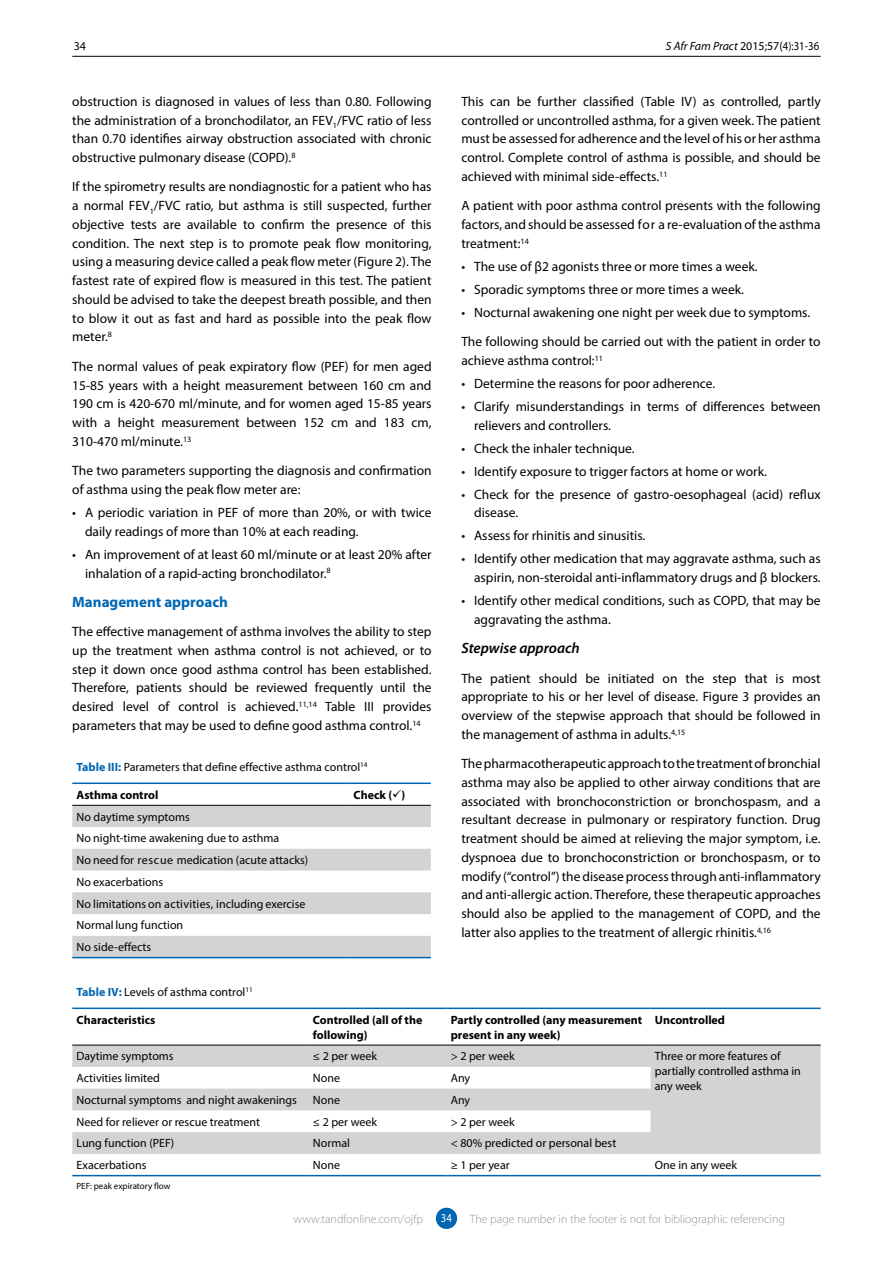
<style>
.page{position:relative;width:893px;height:1263px;background:#fff}
.page>*{position:absolute;margin:0;border:0;box-sizing:border-box;transform-origin:0 0}
.t1{font:700 15px "Myriad Pro";color:#0066b3}
.t2{font:italic 600 15px "Myriad Pro";color:#000}
.t3{font:13.5px/18.8px "Myriad Pro";color:#000;text-align:justify}
.t4{font:12px/21.8px "Myriad Pro";color:#000}
.t5{font:700 12px/15px "Myriad Pro";color:#000}
.t6{font:300 12px "Myriad Pro";color:#939598}
.t7{font:12px "Myriad Pro";color:#fff;scale:.9 1}
.t8{font:9px "Myriad Pro";color:#000}
.s1{font-style:italic}
.s2{font-weight:700;color:#0066b3}
</style>
<div class="page">
<hr style="left:72px;top:56px;width:749px;height:1px;background:#000">
<div style="left:436px;top:1208px;width:21px;height:21px;background:#0066b3;border-radius:50%"></div>
<svg style="left:72px;top:1046px;width:749px;height:108px;fill:#d1d3d4"></svg>
<hr style="left:72px;top:1007px;width:237px;height:2px;background:#0066b3">
<hr style="left:309px;top:1007px;width:137px;height:2px;background:#0066b3">
<hr style="left:446px;top:1007px;width:205px;height:2px;background:#0066b3">
<hr style="left:651px;top:1007px;width:170px;height:2px;background:#0066b3">
<hr style="left:72px;top:1175px;width:237px;height:1px;background:#0066b3">
<hr style="left:309px;top:1175px;width:137px;height:1px;background:#0066b3">
<hr style="left:446px;top:1175px;width:205px;height:1px;background:#0066b3">
<hr style="left:651px;top:1175px;width:170px;height:1px;background:#0066b3">
<hr style="left:72px;top:1045px;width:237px;height:1px;background:#000">
<hr style="left:309px;top:1045px;width:137px;height:1px;background:#000">
<hr style="left:446px;top:1045px;width:205px;height:1px;background:#000">
<hr style="left:651px;top:1045px;width:170px;height:1px;background:#000">
<svg style="left:72px;top:806px;width:359px;height:151px;fill:#d1d3d4"></svg>
<hr style="left:72px;top:782px;width:277px;height:2px;background:#0066b3">
<hr style="left:349px;top:782px;width:82px;height:2px;background:#0066b3">
<hr style="left:72px;top:957px;width:277px;height:1px;background:#0066b3">
<hr style="left:349px;top:957px;width:82px;height:1px;background:#0066b3">
<hr style="left:72px;top:805px;width:277px;height:1px;background:#000">
<hr style="left:349px;top:805px;width:82px;height:1px;background:#000">
<p class="t4" style="left:74px;top:35px;width:14px">34</p>
<p class="t4" style="left:666px;top:35px;width:155px"><span class="s1">S Afr Fam Pract</span> 2015;57(4):31-36</p>
<p class="t3" style="left:72px;top:92px;width:361px">obstruction is diagnosed in values of less than 0.80. Following the administration of a bronchodilator, an FEV<sub>1</sub>/FVC ratio of less than 0.70 identifies airway obstruction associated with chronic obstructive pulmonary disease (COPD).<sup>8</sup></p>
<p class="t3" style="left:72px;top:177px;width:361px">If the spirometry results are nondiagnostic for a patient who has a normal FEV<sub>1</sub>/FVC ratio, but asthma is still suspected, further objective tests are available to confirm the presence of this condition. The next step is to promote peak flow monitoring, using a measuring device called a peak flow meter (Figure 2). The fastest rate of expired flow is measured in this test. The patient should be advised to take the deepest breath possible, and then to blow it out as fast and hard as possible into the peak flow meter.<sup>8</sup></p>
<p class="t3" style="left:72px;top:357px;width:361px">The normal values of peak expiratory flow (PEF) for men aged 15-85 years with a height measurement between 160 cm and 190 cm is 420-670 ml/minute, and for women aged 15-85 years with a height measurement between 152 cm and 183 cm, 310-470 ml/minute.<sup>13</sup></p>
<p class="t3" style="left:72px;top:461px;width:361px">The two parameters supporting the diagnosis and confirmation of asthma using the peak flow meter are:</p>
<p class="t3" style="left:85px;top:503px;width:348px;text-indent:-13px">• A periodic variation in PEF of more than 20%, or with twice daily readings of more than 10% at each reading.</p>
<p class="t3" style="left:85px;top:545px;width:348px;text-indent:-13px">• An improvement of at least 60 ml/minute or at least 20% after inhalation of a rapid-acting bronchodilator.<sup>8</sup></p>
<p class="t1" style="left:72px;top:593px;width:157px">Management approach</p>
<p class="t3" style="left:72px;top:622px;width:361px">The effective management of asthma involves the ability to step up the treatment when asthma control is not achieved, or to step it down once good asthma control has been established.<br>Therefore, patients should be reviewed frequently until the desired level of control is achieved.<sup>11,14</sup> Table III provides parameters that may be used to define good asthma control.<sup>14</sup></p>
<p class="t4" style="left:77px;top:755px;width:293px"><span class="s2">Table III:</span> Parameters that define effective asthma control<sup>14</sup></p>
<p class="t5" style="left:77px;top:787px;width:83px">Asthma control</p>
<p class="t5" style="left:354px;top:787px;width:53px">Check (✓)</p>
<p class="t4" style="left:77px;top:805px;width:233px">No daytime symptoms<br>No night-time awakening due to asthma<br>No need for rescue medication (acute attacks)<br>No exacerbations<br>No limitations on activities, including exercise<br>Normal lung function<br>No side-effects</p>
<p class="t3" style="left:461px;top:92px;width:361px">This can be further classified (Table IV) as controlled, partly controlled or uncontrolled asthma, for a given week. The patient must be assessed for adherence and the level of his or her asthma control. Complete control of asthma is possible, and should be achieved with minimal side-effects.<sup>11</sup></p>
<p class="t3" style="left:461px;top:196px;width:361px">A patient with poor asthma control presents with the following factors, and should be assessed for a re-evaluation of the asthma treatment:<sup>14</sup></p>
<p class="t3" style="left:461px;top:257px;width:298px">• The use of β2 agonists three or more times a week.</p>
<p class="t3" style="left:461px;top:280px;width:284px">• Sporadic symptoms three or more times a week.</p>
<p class="t3" style="left:461px;top:297px;width:361px;line-height:29.4px">• Nocturnal awakening one night per week due to symptoms.<br>The following should be carried out with the patient in order to</p>
<p class="t3" style="left:461px;top:351px;width:143px">achieve asthma control:<sup>11</sup></p>
<p class="t3" style="left:461px;top:374px;width:255px">• Determine the reasons for poor adherence.</p>
<p class="t3" style="left:474px;top:397px;width:348px;text-indent:-13px">• Clarify misunderstandings in terms of differences between relievers and controllers.</p>
<p class="t3" style="left:461px;top:438px;width:175px">• Check the inhaler technique.</p>
<p class="t3" style="left:461px;top:461px;width:307px">• Identify exposure to trigger factors at home or work.</p>
<p class="t3" style="left:474px;top:484px;width:348px;text-indent:-13px">• Check for the presence of gastro-oesophageal (acid) reflux disease.</p>
<p class="t3" style="left:461px;top:526px;width:186px">• Assess for rhinitis and sinusitis.</p>
<p class="t3" style="left:461px;top:549px;width:361px;text-align:right">• Identify other medication that may aggravate asthma, such as aspirin, non-steroidal anti-inflammatory drugs and β blockers.</p>
<p class="t3" style="left:474px;top:591px;width:348px;text-indent:-13px">• Identify other medical conditions, such as COPD, that may be aggravating the asthma.</p>
<p class="t2" style="left:461px;top:640px;width:120px">Stepwise approach</p>
<p class="t3" style="left:461px;top:668px;width:361px">The patient should be initiated on the step that is most appropriate to his or her level of disease. Figure 3 provides an overview of the stepwise approach that should be followed in the management of asthma in adults.<sup>4,15</sup></p>
<p class="t3" style="left:461px;top:754px;width:361px">The pharmacotherapeutic approach to the treatment of bronchial asthma may also be applied to other airway conditions that are associated with bronchoconstriction or bronchospasm, and a resultant decrease in pulmonary or respiratory function. Drug treatment should be aimed at relieving the major symptom, i.e. dyspnoea due to bronchoconstriction or bronchospasm, or to modify (“control”) the disease process through anti-inflammatory and anti-allergic action. Therefore, these therapeutic approaches should also be applied to the management of COPD, and the latter also applies to the treatment of allergic rhinitis.<sup>4,16</sup></p>
<p class="t4" style="left:77px;top:980px;width:178px"><span class="s2">Table IV:</span> Levels of asthma control<sup>11</sup></p>
<p class="t5" style="left:77px;top:1012px;width:80px">Characteristics</p>
<p class="t5" style="left:313px;top:1012px;width:111px">Controlled (all of the following)</p>
<p class="t5" style="left:451px;top:1012px;width:193px">Partly controlled (any measurement present in any week)</p>
<p class="t5" style="left:655px;top:1012px;width:72px">Uncontrolled</p>
<p class="t4" style="left:77px;top:1045px;width:99px">Daytime symptoms</p>
<p class="t4" style="left:313px;top:1045px;width:66px">≤ 2 per week</p>
<p class="t4" style="left:451px;top:1045px;width:66px">&gt; 2 per week</p>
<p class="t4" style="left:655px;top:1049px;width:148px;line-height:15px">Three or more features of partially controlled asthma in any week</p>
<p class="t4" style="left:77px;top:1067px;width:85px">Activities limited</p>
<p class="t4" style="left:313px;top:1067px;width:29px">None</p>
<p class="t4" style="left:451px;top:1067px;width:21px">Any</p>
<p class="t4" style="left:77px;top:1089px;width:222px">Nocturnal symptoms and night awakenings</p>
<p class="t4" style="left:313px;top:1089px;width:29px">None</p>
<p class="t4" style="left:451px;top:1089px;width:21px">Any</p>
<p class="t4" style="left:77px;top:1111px;width:185px">Need for reliever or rescue treatment</p>
<p class="t4" style="left:313px;top:1111px;width:66px">≤ 2 per week</p>
<p class="t4" style="left:451px;top:1111px;width:66px">&gt; 2 per week</p>
<p class="t4" style="left:77px;top:1132px;width:99px">Lung function (PEF)</p>
<p class="t4" style="left:313px;top:1132px;width:39px">Normal</p>
<p class="t4" style="left:451px;top:1132px;width:167px">&lt; 80% predicted or personal best</p>
<p class="t4" style="left:77px;top:1154px;width:71px">Exacerbations</p>
<p class="t4" style="left:313px;top:1154px;width:29px">None</p>
<p class="t4" style="left:451px;top:1154px;width:60px">≥ 1 per year</p>
<p class="t4" style="left:655px;top:1154px;width:84px">One in any week</p>
<p class="t8" style="left:77px;top:1180px;width:95px">PEF: peak expiratory flow</p>
<p class="t6" style="left:294px;top:1213px;width:131px">www.tandfonline.com/ojfp</p>
<p class="t7" style="left:441px;top:1211px;width:14px">34</p>
<p class="t6" style="left:470px;top:1213px;width:317px">The page number in the footer is not for bibliographic referencing</p>
</div>
